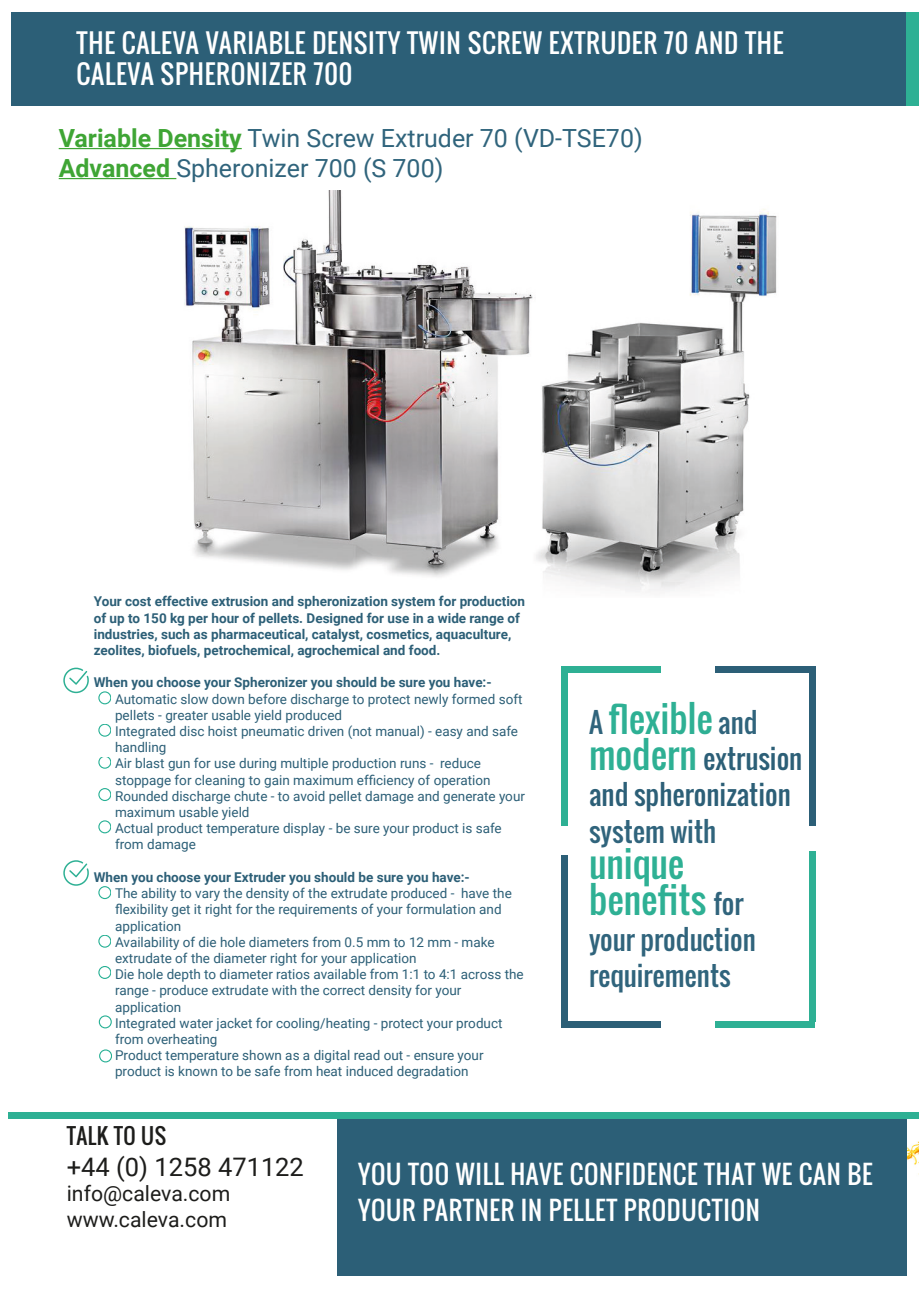
<style>
.page{position:relative;width:919px;height:1289px;background:#fff}
.page>*{position:absolute;margin:0;border:0;box-sizing:border-box;transform-origin:0 0}
.t1{font:36px/36px "Oswald";color:#2eb094}
.t2{font:27px/36px "Oswald";color:#30647c}
.t3{font:27px/36px "Oswald";color:#2c5f77}
.t4{font:25.5px "Oswald";letter-spacing:.03em;color:#fff}
.t5{font:25.5px "Roboto";color:#1d1d1b}
.t6{font:25.05px "Roboto";color:#30647c}
.t7{font:25.05px/36px "Oswald";letter-spacing:.03em;color:#fff}
.t8{font:21.3px "Roboto";color:#1d1d1b}
.t9{font:21.3px "Oswald";letter-spacing:.025em;color:#1d1d1b}
.t10{font:13.5px/16.2px "Roboto";color:#2c5f77}
.t11{font:700 13.5px/16.2px "Roboto";color:#2c5f77}
.s1{font-weight:700;color:#3fa535}
.s2{font-size:27px;color:#30647c}
.s3{font-size:36px;color:#2eb094}
</style>
<div class="page">
<img style="left:906px;top:1119px;width:12px;height:77px">
<div style="left:906px;top:13px;width:12px;height:93px;background:#2eb094"></div>
<div style="left:12px;top:13px;width:894px;height:93px;background:#2c5f77"></div>
<div style="left:337px;top:1118px;width:569px;height:157px;background:#2c5f77"></div>
<hr style="left:59px;top:148px;width:183px;height:1px;background:#3fa535">
<hr style="left:59px;top:178px;width:117px;height:1px;background:#3fa535">
<div style="left:561px;top:666px;width:100px;height:6px;background:#2eb094"></div>
<div style="left:561px;top:667px;width:7px;height:158px;background:#2eb094"></div>
<div style="left:715px;top:1021px;width:100px;height:6px;background:#2eb094"></div>
<div style="left:715px;top:666px;width:100px;height:6px;background:#2c5f77"></div>
<div style="left:561px;top:1021px;width:100px;height:6px;background:#2c5f77"></div>
<div style="left:561px;top:855px;width:6px;height:169px;background:#2c5f77"></div>
<img style="left:184px;top:190px;width:593px;height:402px">
<svg style="left:63px;top:860px;width:26px;height:25px"></svg>
<svg style="left:63px;top:667px;width:26px;height:26px"></svg>
<div style="left:808px;top:851px;width:7px;height:170px;background:#2eb094"></div>
<div style="left:808px;top:666px;width:7px;height:159px;background:#2c5f77"></div>
<div style="left:9px;top:1112px;width:909px;height:7px;background:#2eb094"></div>
<svg style="left:98px;top:691px;width:13px;height:13px"></svg>
<svg style="left:98px;top:886px;width:13px;height:13px"></svg>
<svg style="left:98px;top:820px;width:13px;height:13px"></svg>
<svg style="left:98px;top:788px;width:13px;height:13px"></svg>
<svg style="left:98px;top:757px;width:13px;height:11px"></svg>
<svg style="left:98px;top:724px;width:13px;height:12px"></svg>
<svg style="left:98px;top:966px;width:13px;height:12px"></svg>
<svg style="left:99px;top:1015px;width:12px;height:13px"></svg>
<svg style="left:98px;top:935px;width:13px;height:12px"></svg>
<svg style="left:99px;top:1049px;width:13px;height:13px"></svg>
<p class="t4" style="left:77px;top:24px;width:708px">THE CALEVA VARIABLE DENSITY TWIN SCREW EXTRUDER 70 AND THE</p>
<p class="t4" style="left:77px;top:55px;width:277px">CALEVA SPHERONIZER 700</p>
<p class="t6" style="left:59px;top:120px;width:585px"><span class="s1">Variable Density</span> Twin Screw Extruder 70 (VD-TSE70)</p>
<p class="t6" style="left:59px;top:150px;width:386px"><span class="s1">Advanced</span> Spheronizer 700 (S 700)</p>
<p class="t11" style="left:94px;top:593px;width:433px">Your cost effective extrusion and spheronization system for production of up to 150 kg per hour of pellets. Designed for use in a wide range of industries, such as pharmaceutical, catalyst, cosmetics, aquaculture, zeolites, biofuels, petrochemical, agrochemical and food.</p>
<p class="t11" style="left:94px;top:674px;width:399px">When you choose your Spheronizer you should be sure you have:-</p>
<p class="t10" style="left:115px;top:690px;width:409px">Automatic slow down before discharge to protect newly formed soft pellets - greater usable yield produced</p>
<p class="t10" style="left:115px;top:722px;width:404px">Integrated disc hoist pneumatic driven (not manual) - easy and safe handling</p>
<p class="t10" style="left:115px;top:755px;width:367px">Air blast gun for use during multiple production runs - reduce</p>
<p class="t10" style="left:115px;top:771px;width:377px">stoppage for cleaning to gain maximum efficiency of operation</p>
<p class="t10" style="left:115px;top:787px;width:411px">Rounded discharge chute - to avoid pellet damage and generate your maximum usable yield</p>
<p class="t10" style="left:115px;top:819px;width:388px">Actual product temperature display - be sure your product is safe from damage</p>
<p class="t11" style="left:94px;top:868px;width:377px">When you choose your Extruder you should be sure you have:-</p>
<p class="t10" style="left:115px;top:884px;width:398px">The ability to vary the density of the extrudate produced - have the flexibility get it right for the requirements of your formulation and application</p>
<p class="t10" style="left:115px;top:933px;width:381px">Availability of die hole diameters from 0.5 mm to 12 mm - make extrudate of the diameter right for your application</p>
<p class="t10" style="left:115px;top:965px;width:410px">Die hole depth to diameter ratios available from 1:1 to 4:1 across the range - produce extrudate with the correct density for your</p>
<p class="t10" style="left:115px;top:998px;width:68px">application</p>
<p class="t10" style="left:115px;top:1014px;width:389px">Integrated water jacket for cooling/heating - protect your product from overheating</p>
<p class="t10" style="left:115px;top:1046px;width:370px">Product temperature shown as a digital read out - ensure your</p>
<p class="t10" style="left:115px;top:1062px;width:355px">product is known to be safe from heat induced degradation</p>
<p class="t1" style="left:589px;top:700px;width:170px"><span class="s2">A</span> flexible <span class="s2">and</span></p>
<p class="t3" style="left:589px;top:740px;width:215px"><span class="s3">modern</span> extrusion and spheronization</p>
<p class="t2" style="left:589px;top:812px;width:129px">system with</p>
<p class="t1" style="left:589px;top:844px;width:156px">unique benefits <span class="s2">for</span></p>
<p class="t2" style="left:589px;top:920px;width:168px">your production requirements</p>
<p class="t9" style="left:67px;top:1119px;width:101px">TALK TO US</p>
<p class="t5" style="left:67px;top:1148px;width:239px">+44 (0) 1258 471122</p>
<p class="t8" style="left:67px;top:1178px;width:165px">info@caleva.com</p>
<p class="t8" style="left:67px;top:1204px;width:162px">www.caleva.com</p>
<p class="t7" style="left:358px;top:1156px;width:516px">YOU TOO WILL HAVE CONFIDENCE THAT WE CAN BE<br>YOUR PARTNER IN PELLET PRODUCTION</p>
</div>
